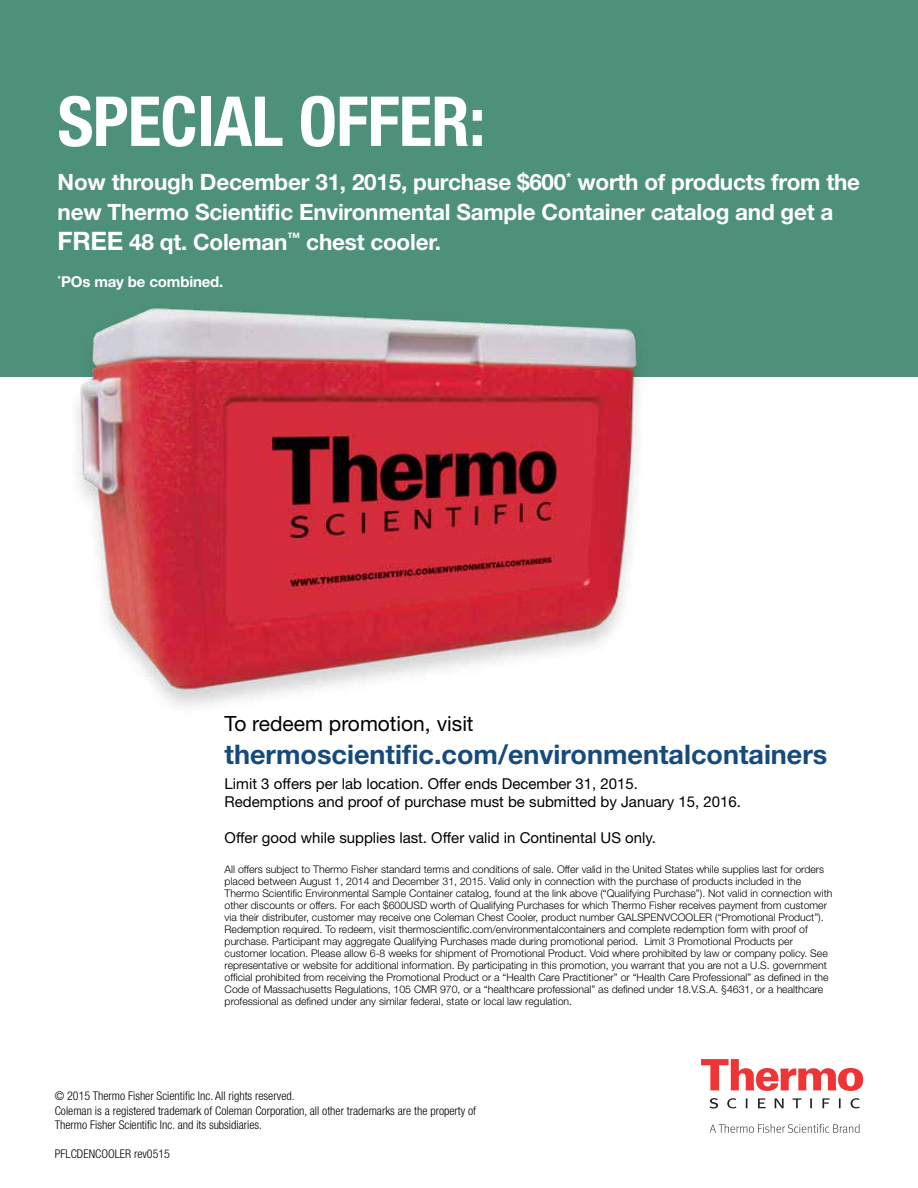
<style>
.page{position:relative;width:918px;height:1188px;background:#fff}
.page>*{position:absolute;margin:0;border:0;box-sizing:border-box;transform-origin:0 0}
.t1{font:700 condensed 69px "Helvetica Neue LT Std";letter-spacing:-.01em;color:#fff}
.t2{font:700 27px "Helvetica Neue LT Std";color:#174a7c}
.t3{font:700 22.5px/30px "Helvetica Neue LT Std";letter-spacing:-.01em;color:#fff}
.t4{font:21px "Helvetica Neue LT Std";color:#000}
.t5{font:15px/18px "Helvetica Neue LT Std";color:#000}
.t6{font:700 15px "Helvetica Neue LT Std";letter-spacing:-.01em;color:#fff}
.t7{font:300 condensed 12px/14.4px "Helvetica Neue";color:#000}
.t8{font:300 10.5px/12px "Helvetica Neue LT Std";color:#000}
.s1{font-size:25.5px}
</style>
<div class="page">
<svg style="left:701px;top:1059px;width:162px;height:32px"></svg>
<svg style="left:710px;top:1098px;width:150px;height:10px"></svg>
<svg style="left:710px;top:1124px;width:150px;height:9px"></svg>
<div style="left:0;top:0;width:918px;height:377px;background:#4e917a"></div>
<img style="left:77px;top:308px;width:562px;height:398px">
<h1 class="t1" style="left:58px;top:80px;width:429px">SPECIAL OFFER:</h1>
<h3 class="t3" style="left:58px;top:166px;width:804px">Now through December 31, 2015, purchase $600<sup>*</sup> worth of products from the new Thermo Scientific Environmental Sample Container catalog and get a<br><span class="s1">FREE</span> 48 qt. Coleman<sup>™</sup> chest cooler.</h3>
<h3 class="t6" style="left:58px;top:272px;width:167px"><sup>*</sup>POs may be combined.</h3>
<h3 class="t4" style="left:225px;top:711px;width:250px">To redeem promotion, visit</h3>
<h2 class="t2" style="left:225px;top:738px;width:604px">thermoscientific.com/environmentalcontainers</h2>
<h3 class="t5" style="left:225px;top:774px;width:518px">Limit 3 offers per lab location. Offer ends December 31, 2015.<br>Redemptions and proof of purchase must be submitted by January 15, 2016.</h3>
<h3 class="t5" style="left:225px;top:828px;width:433px">Offer good while supplies last. Offer valid in Continental US only.</h3>
<p class="t8" style="left:225px;top:863px;width:609px">All offers subject to Thermo Fisher standard terms and conditions of sale. Offer valid in the United States while supplies last for orders placed between August 1, 2014 and December 31, 2015. Valid only in connection with the purchase of products included in the Thermo Scientific Environmental Sample Container catalog, found at the link above (“Qualifying Purchase”). Not valid in connection with other discounts or offers. For each $600USD worth of Qualifying Purchases for which Thermo Fisher receives payment from customer via their distributer, customer may receive one Coleman Chest Cooler, product number GALSPENVCOOLER (“Promotional Product”).<br>Redemption required. To redeem, visit thermoscientific.com/environmentalcontainers and complete redemption form with proof of purchase. Participant may aggregate Qualifying Purchases made during promotional period. Limit 3 Promotional Products per customer location. Please allow 6-8 weeks for shipment of Promotional Product. Void where prohibited by law or company policy. See representative or website for additional information. By participating in this promotion, you warrant that you are not a U.S. government official prohibited from receiving the Promotional Product or a “Health Care Practitioner” or “Health Care Professional” as defined in the Code of Massachusetts Regulations, 105 CMR 970, or a “healthcare professional” as defined under 18.V.S.A. §4631, or a healthcare professional as defined under any similar federal, state or local law regulation.</p>
<p class="t7" style="left:55px;top:1089px;width:423px">© 2015 Thermo Fisher Scientific Inc. All rights reserved.<br>Coleman is a registered trademark of Coleman Corporation, all other trademarks are the property of<br>Thermo Fisher Scientific Inc. and its subsidiaries.</p>
<p class="t7" style="left:55px;top:1146px;width:117px">PFLCDENCOOLER rev0515</p>
</div>
